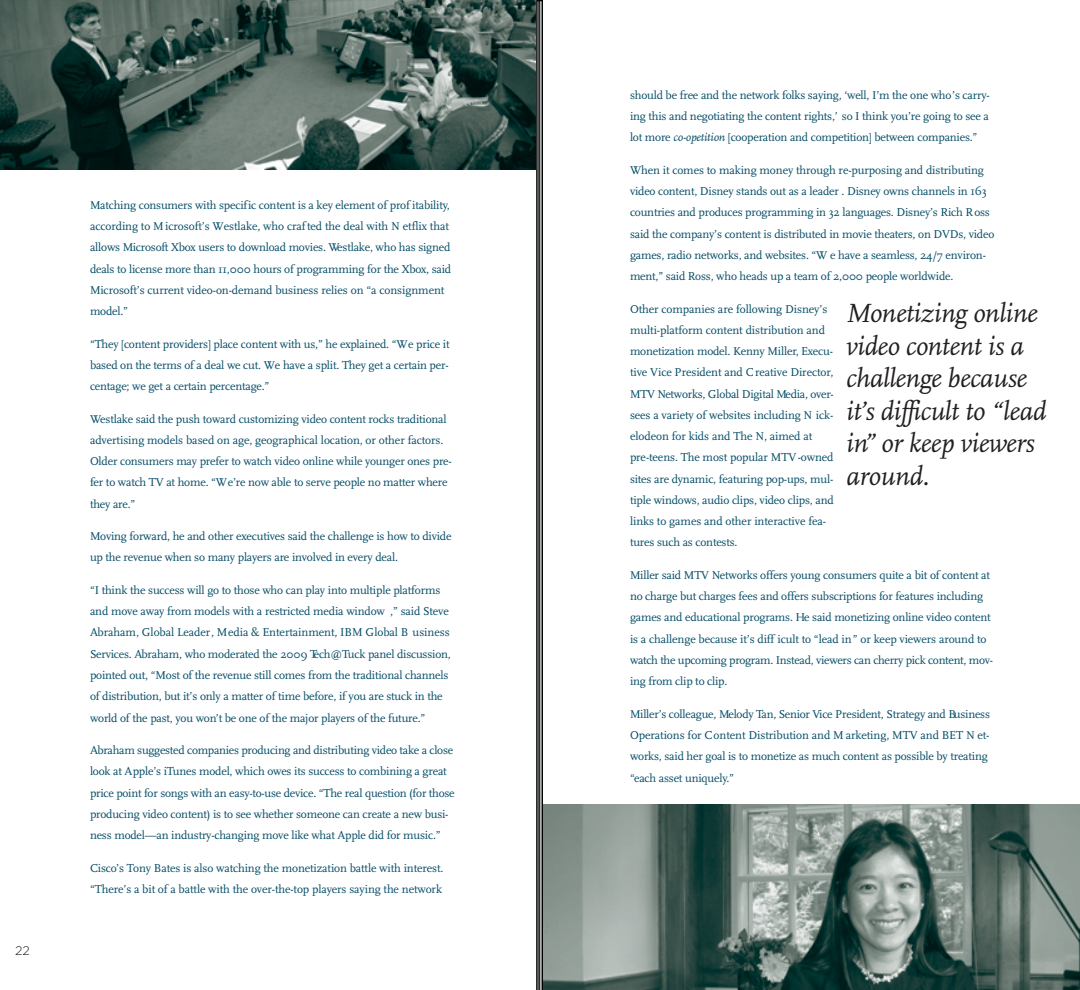
<style>
.page{position:relative;width:1080px;height:990px;background:#fff}
.page>*{position:absolute;margin:0;border:0;box-sizing:border-box;transform-origin:0 0}
.t1{font:italic 27.5px/32.5px "Scala";letter-spacing:-.015em;color:#231f20}
.t2{font:300 12.5px "Gotham";color:#231f20}
.t3{font:11.88px/21.2px "Scala";letter-spacing:-.015em;color:#004a64}
.s1{font-style:italic}
</style>
<div class="page">
<img style="left:0;top:0;width:536px;height:169px">
<img style="left:543px;top:804px;width:537px;height:186px">
<svg style="left:536px;top:0;width:7px;height:990px;background:#4f5050"></svg>
<p class="t2" style="left:15px;top:944px;width:16px">22</p>
<p class="t3" style="left:90px;top:195px;width:363px">Matching consumers with specific content is a key element of prof itability, according to Microsoft’s Westlake, who crafted the deal with N etflix that allows Microsoft Xbox users to download movies. Westlake, who has signed deals to license more than 11,000 hours of programming for the Xbox, said Microsoft’s current video-on-demand business relies on “a consignment model.”</p>
<p class="t3" style="left:90px;top:333px;width:361px;text-align:justify">“They [content providers] place content with us,” he explained. “We price it based on the terms of a deal we cut. We have a split. They get a certain per&shy;centage; we get a certain percentage.”</p>
<p class="t3" style="left:90px;top:408px;width:363px">Westlake said the push toward customizing video content rocks traditional advertising models based on age, geographical location, or other factors.<br>Older consumers may prefer to watch video online while younger ones pre&shy;fer to watch TV at home. “We’re now able to serve people no matter where they are.”</p>
<p class="t3" style="left:90px;top:526px;width:363px">Moving forward, he and other executives said the challenge is how to divide up the revenue when so many players are involved in every deal.</p>
<p class="t3" style="left:90px;top:580px;width:362px">“I think the success will go to those who can play into multiple platforms and move away from models with a restricted media window ,” said Steve Abraham, Global Leader, Media &amp; Entertainment, IBM Global B usiness Services. Abraham, who moderated the 2009 Tech@Tuck panel discussion, pointed out, “Most of the revenue still comes from the traditional channels of distribution, but it’s only a matter of time before, if you are stuck in the world of the past, you won’t be one of the major players of the future.”</p>
<p class="t3" style="left:90px;top:740px;width:366px">Abraham suggested companies producing and distributing video take a close look at Apple’s iTunes model, which owes its success to combining a great price point for songs with an easy-to-use device. “The real question (for those producing video content) is to see whether someone can create a new busi&shy;ness model—an industry-changing move like what Apple did for music.”</p>
<p class="t3" style="left:90px;top:857px;width:355px">Cisco’s Tony Bates is also watching the monetization battle with interest. “There’s a bit of a battle with the over-the-top players saying the network</p>
<p class="t3" style="left:630px;top:85px;width:361px;text-align:justify">should be free and the network folks saying, ‘well, I’m the one who’s carry&shy;ing this and negotiating the content rights,’ so I think you’re going to see a lot more <span class="s1">co-opetition</span> [cooperation and competition] between companies.”</p>
<p class="t3" style="left:630px;top:160px;width:366px">When it comes to making money through re-purposing and distributing video content, Disney stands out as a leader . Disney owns channels in 163 countries and produces programming in 32 languages. Disney’s Rich Ross said the company’s content is distributed in movie theaters, on DVDs, video games, radio networks, and websites. “W e have a seamless, 24/7 environ&shy;ment,” said Ross, who heads up a team of 2,000 people worldwide.</p>
<p class="t3" style="left:630px;top:298px;width:205px">Other companies are following Disney’s multi-platform content distribution and monetization model. Kenny Miller, Execu&shy;tive Vice President and Creative Director, MTV Networks, Global Digital Media, over&shy;sees a variety of websites including N ick&shy;elodeon for kids and The N, aimed at pre-teens. The most popular MTV -owned sites are dynamic, featuring pop-ups, mul&shy;tiple windows, audio clips, video clips, and links to games and other interactive fea&shy;tures such as contests.</p>
<p class="t3" style="left:630px;top:565px;width:365px">Miller said MTV Networks offers young consumers quite a bit of content at no charge but charges fees and offers subscriptions for features including games and educational programs. He said monetizing online video content is a challenge because it’s diff icult to “lead in” or keep viewers around to watch the upcoming program. Instead, viewers can cherry pick content, mov&shy;ing from clip to clip.</p>
<p class="t3" style="left:630px;top:703px;width:362px">Miller’s colleague, Melody Tan, Senior Vice President, Strategy and Business Operations for Content Distribution and M arketing, MTV and BET N et&shy;works, said her goal is to monetize as much content as possible by treating “each asset uniquely.”</p>
<h1 class="t1" style="left:846px;top:298px;width:202px">Monetizing online video content is a challenge because it’s difficult to “lead in” or keep viewers around.</h1>
</div>
